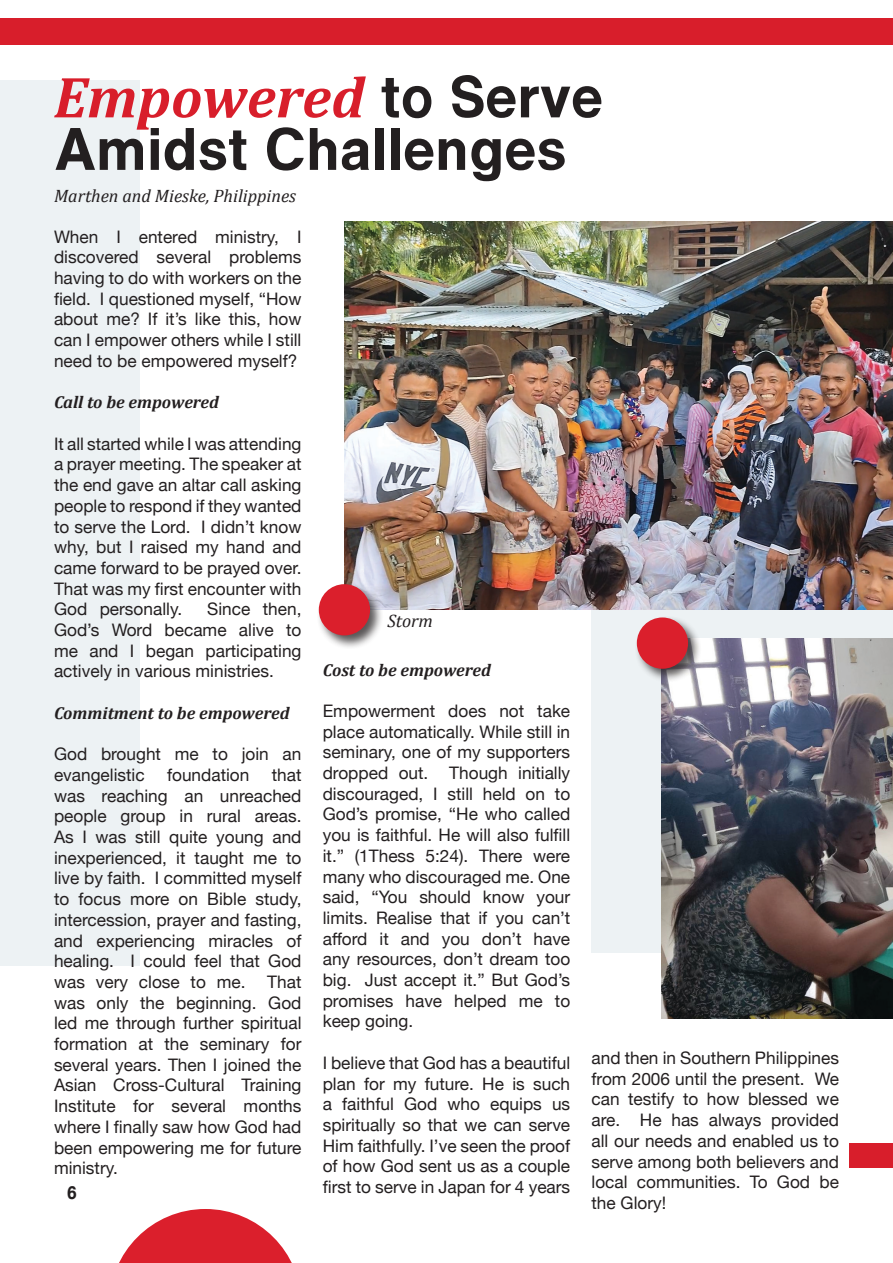
<style>
.page{position:relative;width:893px;height:1263px;background:#fff}
.page>*{position:absolute;margin:0;border:0;box-sizing:border-box;transform-origin:0 0}
.t1{font:italic 700 58.5px "Cambria";color:#d81e2b}
.t2{font:700 58.5px "Gr Helvetica";color:#231f20}
.t3{font:italic 18px "Cambria";color:#231f20}
.t4{font:700 18px "Gr Helvetica";color:#231f20}
.t5{font:17.25px/20.7px "Helvetica Neue";color:#231f20;text-align:justify}
.t6{font:italic 700 17.25px "Cambria";color:#231f20}
.s1{font-family:"Gr Helvetica";font-style:normal;color:#231f20}
</style>
<div class="page">
<div style="left:0;top:80px;width:140px;height:885px;background:#edf2f4"></div>
<div style="left:591px;top:290px;width:302px;height:662px;background:#edf2f4"></div>
<img style="left:344px;top:222px;width:549px;height:388px">
<img style="left:662px;top:638px;width:231px;height:380px">
<div style="left:317px;top:582px;width:67px;height:67px;background:#231f20;opacity:.75"></div>
<div style="left:319px;top:584px;width:51px;height:51px;background:#db1f2c;border-radius:50%"></div>
<div style="left:635px;top:616px;width:67px;height:67px;background:#231f20;opacity:.75"></div>
<div style="left:637px;top:617px;width:51px;height:52px;background:#db1f2c;border-radius:50%"></div>
<svg style="left:119px;top:1209px;width:173px;height:54px"></svg>
<div style="left:0;top:19px;width:893px;height:26px;background:#d81e2b"></div>
<div style="left:850px;top:1143px;width:43px;height:25px;background:#d81e2b"></div>
<p class="t1" style="left:54px;top:62px;width:551px">Empowered <span class="s1">to Serve</span></p>
<p class="t2" style="left:54px;top:119px;width:514px">Amidst Challenges</p>
<p class="t3" style="left:54px;top:184px;width:244px">Marthen and Mieske, Philippines</p>
<p class="t5" style="left:54px;top:227px;width:249px">When I entered ministry, I discovered several problems having to do with workers on the field. I questioned myself, “How about me? If it’s like this, how can I empower others while I still need to be empowered myself?</p>
<p class="t6" style="left:54px;top:392px;width:167px">Call to be empowered</p>
<p class="t5" style="left:54px;top:434px;width:249px">It all started while I was attending a prayer meeting. The speaker at the end gave an altar call asking people to respond if they wanted to serve the Lord. I didn’t know why, but I raised my hand and came forward to be prayed over.<br>That was my first encounter with God personally.</p>
<p class="t5" style="left:54px;top:600px;width:249px;text-indent:153px">Since then, God’s Word became alive to me and I began participating actively in various ministries.</p>
<p class="t6" style="left:54px;top:702px;width:237px">Commitment to be empowered</p>
<p class="t5" style="left:54px;top:745px;width:249px">God brought me to join an evangelistic</p>
<p class="t3" style="left:387px;top:610px;width:47px">Storm</p>
<p class="t6" style="left:323px;top:659px;width:170px">Cost to be empowered</p>
<p class="t5" style="left:323px;top:701px;width:249px">Empowerment does not take place automatically. While still in seminary, one of my supporters dropped out. Though initially discouraged, I still held on to God’s promise, “He who called you is faithful. He will also fulfill it.” (1Thess 5:24). There were many who discouraged me. One said, “You should know your limits. Realise that if you can’t afford it and you don’t have any resources, don’t dream too big. Just accept it.” But God’s promises have helped me to keep going.</p>
<p class="t5" style="left:323px;top:1053px;width:249px">I believe that God has a beautiful plan for my future. He is such a faithful God who equips us spiritually so that we can serve Him faithfully. I’ve seen the proof of how God sent us as a couple first to serve in Japan for 4 years</p>
<p class="t5" style="left:591px;top:1048px;width:249px">and then in Southern Philippines from 2006 until the present. We can testify to how blessed we are. He has always provided all our needs and enabled us to serve among both believers and local communities. To God be the Glory!</p>
<p class="t5" style="left:167px;top:765px;width:84px">foundation</p>
<p class="t5" style="left:54px;top:765px;width:249px;text-indent:218px">that was reaching an unreached people group in rural areas.<br>As I was still quite young and inexperienced, it taught me to live by faith. I committed myself to focus more on Bible study, intercession, prayer and fasting, and experiencing miracles of healing. I could feel that God was very close to me.</p>
<p class="t5" style="left:54px;top:972px;width:249px;text-indent:213px">That was only the beginning. God led me through further spiritual formation at the seminary for several years. Then I joined the Asian Cross-Cultural Training Institute for several months where I finally saw how God had been empowering me for future ministry.</p>
<p class="t4" style="left:67px;top:1183px;width:11px">6</p>
</div>
